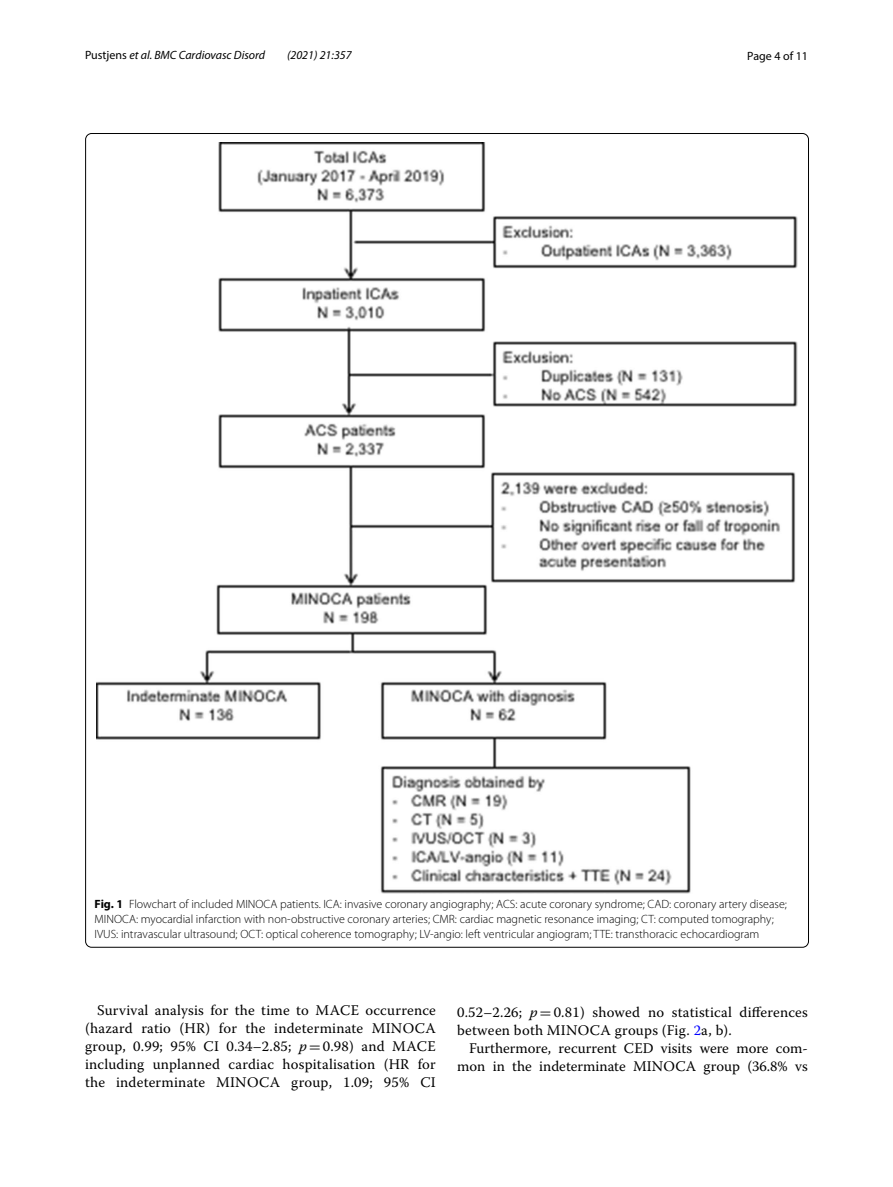
<style>
.page{position:relative;width:893px;height:1187px;background:#fff}
.page>*{position:absolute;margin:0;border:0;box-sizing:border-box;transform-origin:0 0}
.t1{font:14.7px/18px "Warnock Pro";letter-spacing:.015em;color:#000;text-align:justify}
.t2{font:300 12px/15px "Myriad Pro";color:#000}
.t3{font:italic 12px "Myriad Pro";color:#000}
.t4{font:12px "Myriad Pro";color:#000}
.s1{font-style:normal}
.s2{font-weight:700}
.s3{font-style:italic}
.s4{font-family:"MTSY"}
.s5{color:#00f}
</style>
<div class="page">
<img style="left:96px;top:142px;width:702px;height:750px">
<p class="t3" style="left:85px;top:48px;width:182px"><span class="s1">Pustjens</span> et al. BMC Cardiovasc Disord</p>
<p class="t3" style="left:287px;top:48px;width:66px">(2021) 21:357</p>
<p class="t4" style="left:747px;top:48px;width:62px">Page 4 of 11</p>
<p class="t2" style="left:95px;top:896px;width:694px"><span class="s2">Fig. 1</span> Flowchart of included MINOCA patients. ICA: invasive coronary angiography; ACS: acute coronary syndrome; CAD: coronary artery disease;<br>MINOCA: myocardial infarction with non-obstructive coronary arteries; CMR: cardiac magnetic resonance imaging; CT: computed tomography;<br>IVUS: intravascular ultrasound; OCT: optical coherence tomography; LV-angio: left ventricular angiogram; TTE: transthoracic echocardiogram</p>
<p class="t1" style="left:85px;top:1000px;width:352px;text-indent:12px">Survival analysis for the time to MACE occurrence (hazard ratio (HR) for the indeterminate MINOCA group, 0.99; 95% CI 0.34–2.85; <span class="s3">p</span><span class="s4">=</span>0.98) and MACE including unplanned cardiac hospitalisation (HR for the indeterminate MINOCA group, 1.09; 95% CI</p>
<p class="t1" style="left:457px;top:1002px;width:352px">0.52–2.26; <span class="s3">p</span><span class="s4">=</span>0.81) showed no statistical differences between both MINOCA groups (Fig. <span class="s5">2</span>a, b).</p>
<p class="t1" style="left:457px;top:1038px;width:352px;text-align:right">Furthermore, recurrent CED visits were more com&shy;mon in the indeterminate MINOCA group (36.8% vs</p>
</div>
